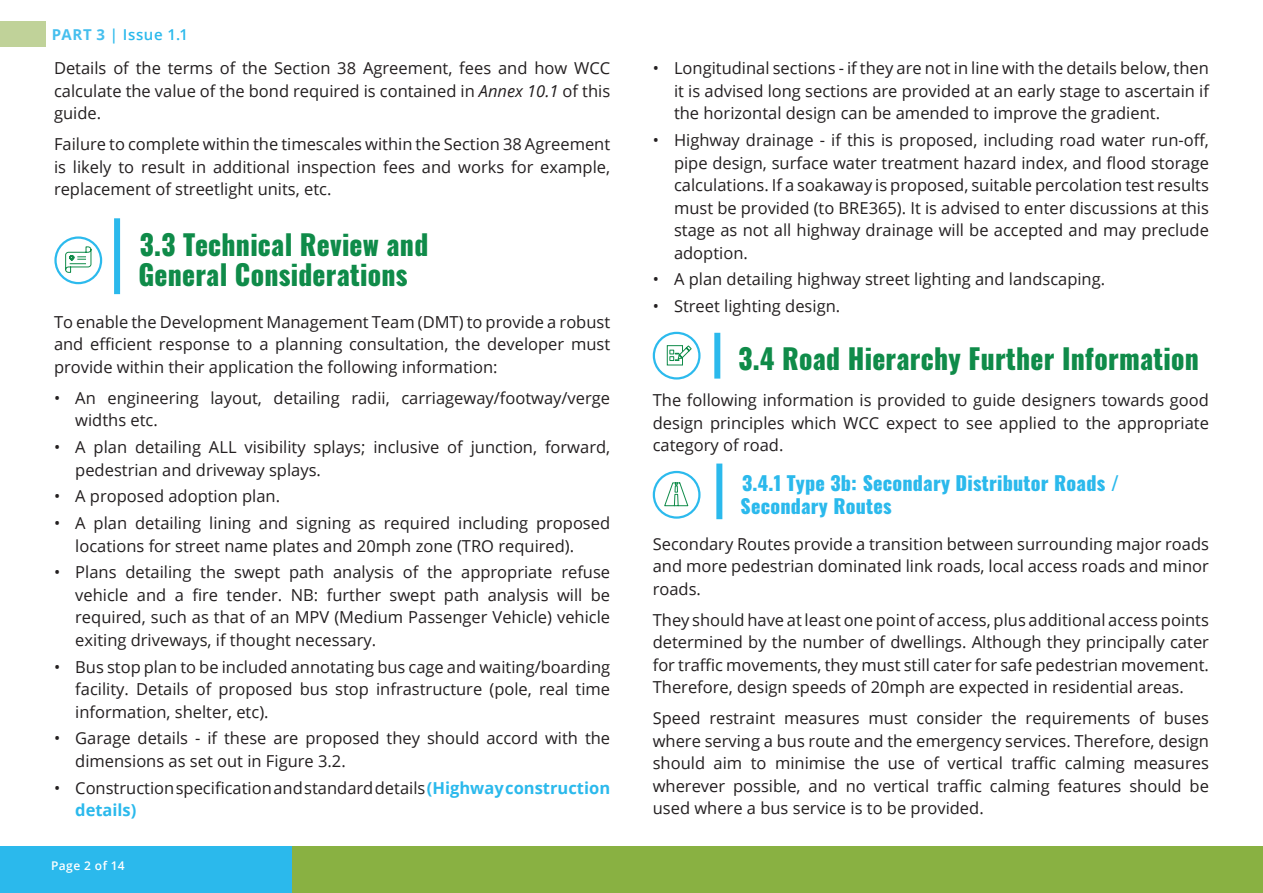
<style>
.page{position:relative;width:1263px;height:893px;background:#fff}
.page>*{position:absolute;margin:0;border:0;box-sizing:border-box;transform-origin:0 0}
.t1{font:800 28.05px/30px "Oswald";letter-spacing:.01em;color:#0f8b49;scale:.95 1}
.t2{font:800 19.5px/22.5px "Oswald";letter-spacing:.01em;color:#2bb9ec}
.t3{font:16.5px/22.5px "Open Sans";color:#231f20;text-align:justify}
.t4{font:600 15px "Open Sans";letter-spacing:.04em;color:#2bb9ec}
.t5{font:600 12px "Open Sans";letter-spacing:.04em;color:#fff}
.s1{font-weight:700;color:#46bfee}
.s2{font-style:italic}
.s3{font-weight:700;color:#2bb9ec}
</style>
<div class="page">
<div style="left:0;top:846px;width:293px;height:47px;background:#2bb9ec"></div>
<div style="left:292px;top:846px;width:971px;height:47px;background:#89b142"></div>
<div style="left:0;top:21px;width:46px;height:26px;background:#c0d299"></div>
<div style="left:114px;top:218px;width:6px;height:76px;background:#2bb9ec"></div>
<div style="left:54px;top:236px;width:48px;height:48px;border:2px solid #2cbaed;border-radius:50%"></div>
<svg style="left:65px;top:246px;width:27px;height:27px"></svg>
<div style="left:714px;top:333px;width:6px;height:46px;background:#2bb9ec"></div>
<div style="left:653px;top:332px;width:47px;height:48px;border:2px solid #2cbaed;border-radius:50%"></div>
<svg style="left:667px;top:345px;width:25px;height:20px"></svg>
<div style="left:716px;top:464px;width:6px;height:55px;background:#2bb9ec"></div>
<svg style="left:664px;top:482px;width:24px;height:24px"></svg>
<div style="left:653px;top:471px;width:47px;height:48px;border:2px solid #2cbaed;border-radius:50%"></div>
<p class="t4" style="left:52px;top:24px;width:138px"><span class="s1">PART 3</span> | Issue 1.1</p>
<p class="t3" style="left:54px;top:57px;width:558px">Details of the terms of the Section 38 Agreement, fees and how WCC calculate the value of the bond required is contained in <span class="s2">Annex 10.1</span> of this guide.</p>
<p class="t3" style="left:54px;top:133px;width:558px">Failure to complete within the timescales within the Section 38 Agreement is likely to result in additional inspection fees and works for example, replacement of streetlight units, etc.</p>
<h1 class="t1" style="left:138px;top:231px;width:307px">3.3 Technical Review and<br>General Considerations</h1>
<p class="t3" style="left:54px;top:310px;width:558px">To enable the Development Management Team (DMT) to provide a robust and efficient response to a planning consultation, the developer must provide within their application the following information:</p>
<p class="t3" style="left:75px;top:386px;width:536px;text-indent:-21px">• An engineering layout, detailing radii, carriageway/footway/verge widths etc.</p>
<p class="t3" style="left:75px;top:435px;width:536px;text-indent:-21px">• A plan detailing ALL visibility splays; inclusive of junction, forward, pedestrian and driveway splays.</p>
<p class="t3" style="left:54px;top:485px;width:228px">• A proposed adoption plan.</p>
<p class="t3" style="left:75px;top:511px;width:536px;text-indent:-21px">• A plan detailing lining and signing as required including proposed locations for street name plates and 20mph zone (TRO required).</p>
<p class="t3" style="left:75px;top:561px;width:536px;text-indent:-21px">• Plans detailing the swept path analysis of the appropriate refuse vehicle and a fire tender. NB: further swept path analysis will be required, such as that of an MPV (Medium Passenger Vehicle) vehicle exiting driveways, if thought necessary.</p>
<p class="t3" style="left:75px;top:655px;width:536px;text-indent:-21px">• Bus stop plan to be included annotating bus cage and waiting/boarding facility. Details of proposed bus stop infrastructure (pole, real time information, shelter, etc).</p>
<p class="t3" style="left:75px;top:727px;width:536px;text-indent:-21px">• Garage details - if these are proposed they should accord with the dimensions as set out in Figure 3.2.</p>
<p class="t3" style="left:75px;top:776px;width:536px;text-indent:-21px">• Construction specification and standard details <span class="s3">(Highway construction details)</span></p>
<p class="t5" style="left:51px;top:858px;width:75px">Page 2 of 14</p>
<p class="t3" style="left:674px;top:57px;width:536px;text-indent:-21px">• Longitudinal sections - if they are not in line with the details below, then it is advised long sections are provided at an early stage to ascertain if the horizontal design can be amended to improve the gradient.</p>
<p class="t3" style="left:674px;top:128px;width:536px;text-indent:-21px">• Highway drainage - if this is proposed, including road water run-off, pipe design, surface water treatment hazard index, and flood storage calculations. If a soakaway is proposed, suitable percolation test results must be provided (to BRE365). It is advised to enter discussions at this stage as not all highway drainage will be accepted and may preclude adoption.</p>
<p class="t3" style="left:653px;top:268px;width:454px">• A plan detailing highway street lighting and landscaping.</p>
<p class="t3" style="left:653px;top:294px;width:189px">• Street lighting design.</p>
<h1 class="t1" style="left:739px;top:346px;width:486px">3.4 Road Hierarchy Further Information</h1>
<p class="t3" style="left:653px;top:389px;width:558px">The following information is provided to guide designers towards good design principles which WCC expect to see applied to the appropriate category of road.</p>
<p class="t2" style="left:741px;top:473px;width:380px">3.4.1 Type 3b: Secondary Distributor Roads /<br>Secondary Routes</p>
<p class="t3" style="left:653px;top:532px;width:558px">Secondary Routes provide a transition between surrounding major roads and more pedestrian dominated link roads, local access roads and minor roads.</p>
<p class="t3" style="left:653px;top:608px;width:558px">They should have at least one point of access, plus additional access points determined by the number of dwellings. Although they principally cater for traffic movements, they must still cater for safe pedestrian movement.<br>Therefore, design speeds of 20mph are expected in residential areas.</p>
<p class="t3" style="left:653px;top:707px;width:558px">Speed restraint measures must consider the requirements of buses where serving a bus route and the emergency services. Therefore, design should aim to minimise the use of vertical traffic calming measures wherever possible, and no vertical traffic calming features should be used where a bus service is to be provided.</p>
</div>
